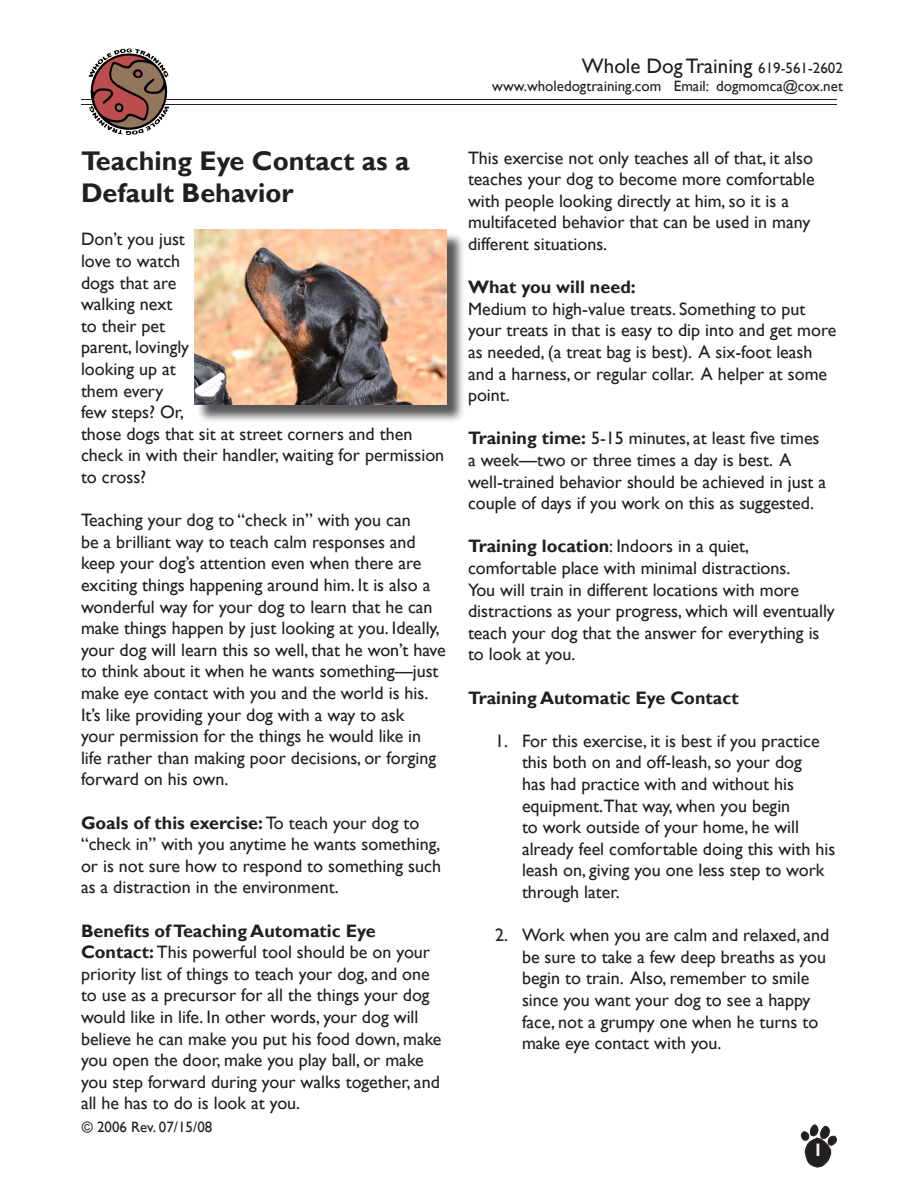
<style>
.page{position:relative;width:918px;height:1188px;background:#fff}
.page>*{position:absolute;margin:0;border:0;box-sizing:border-box;transform-origin:0 0}
.t1{font:700 27px/32.4px "Gill Sans";color:#231f20}
.t2{font:21px "Gill Sans";color:#231f20}
.t3{font:18px/21.6px "Gill Sans";color:#231f20}
.t4{font:700 18px "Gill Sans";color:#231f20}
.t5{font:700 18px "Gill Sans";color:#f0f0f1}
.t6{font:15px "Gill Sans";color:#231f20}
.s1{font-weight:700}
.s2{font-size:15px}
</style>
<div class="page">
<img style="left:800px;top:1124px;width:38px;height:44px">
<hr style="left:81px;top:99px;width:756px;height:1px;background:#231f20">
<hr style="left:81px;top:104px;width:756px;height:1px;background:#231f20">
<div style="left:197px;top:232px;width:268px;height:191px;background:#231f20;opacity:.75"></div>
<img style="left:194px;top:230px;width:252px;height:174px">
<img style="left:88px;top:49px;width:81px;height:86px">
<p class="t1" style="left:81px;top:145px;width:330px">Teaching Eye Contact as a<br>Default Behavior</p>
<p class="t3" style="left:81px;top:229px;width:365px">Don’t you just<br>love to watch<br>dogs that are<br>walking next<br>to their pet<br>parent, lovingly<br>looking up at<br>them every<br>few steps? Or,<br>those dogs that sit at street corners and then check in with their handler, waiting for permission to cross?</p>
<p class="t3" style="left:81px;top:510px;width:366px">Teaching your dog to “check in” with you can<br>be a brilliant way to teach calm responses and keep your dog’s attention even when there are exciting things happening around him. It is also a wonderful way for your dog to learn that he can make things happen by just looking at you. Ideally, your dog will learn this so well, that he won’t have to think about it when he wants something—just make eye contact with you and the world is his.<br>It’s like providing your dog with a way to ask<br>your permission for the things he would like in life rather than making poor decisions, or forging forward on his own.</p>
<p class="t3" style="left:81px;top:812px;width:361px"><span class="s1">Goals of this exercise:</span> To teach your dog to “check in” with you anytime he wants something, or is not sure how to respond to something such as a distraction in the environment.</p>
<p class="t3" style="left:81px;top:920px;width:362px"><span class="s1">Benefits of Teaching Automatic Eye Contact:</span> This powerful tool should be on your priority list of things to teach your dog, and one to use as a precursor for all the things your dog would like in life. In other words, your dog will believe he can make you put his food down, make you open the door, make you play ball, or make you step forward during your walks together, and all he has to do is look at you.</p>
<p class="t6" style="left:82px;top:1119px;width:132px">© 2006 Rev. 07/15/08</p>
<p class="t2" style="left:582px;top:54px;width:263px">Whole Dog Training <span class="s2">619-561-2602</span></p>
<p class="t6" style="left:492px;top:77px;width:352px">www.wholedogtraining.com Email: dogmomca@cox.net</p>
<p class="t3" style="left:468px;top:147px;width:348px">This exercise not only teaches all of that, it also teaches your dog to become more comfortable with people looking directly at him, so it is a multifaceted behavior that can be used in many different situations.</p>
<p class="t4" style="left:468px;top:276px;width:169px">What you will need:</p>
<p class="t3" style="left:468px;top:298px;width:370px">Medium to high-value treats. Something to put your treats in that is easy to dip into and get more as needed, (a treat bag is best). A six-foot leash and a harness, or regular collar. A helper at some point.</p>
<p class="t3" style="left:468px;top:428px;width:360px"><span class="s1">Training time:</span> 5-15 minutes, at least five times a week—two or three times a day is best. A well-trained behavior should be achieved in just a couple of days if you work on this as suggested.</p>
<p class="t3" style="left:468px;top:536px;width:368px"><span class="s1">Training location</span>: Indoors in a quiet, comfortable place with minimal distractions.<br>You will train in different locations with more distractions as your progress, which will eventually teach your dog that the answer for everything is to look at you.</p>
<p class="t4" style="left:468px;top:687px;width:272px">Training Automatic Eye Contact</p>
<p class="t3" style="left:522px;top:730px;width:315px;text-indent:-27px">1. For this exercise, it is best if you practice this both on and off-leash, so your dog<br>has had practice with and without his equipment.That way, when you begin<br>to work outside of your home, he will already feel comfortable doing this with his leash on, giving you one less step to work through later.</p>
<p class="t3" style="left:522px;top:925px;width:309px;text-indent:-27px">2. Work when you are calm and relaxed, and be sure to take a few deep breaths as you begin to train. Also, remember to smile since you want your dog to see a happy face, not a grumpy one when he turns to make eye contact with you.</p>
<p class="t5" style="left:813px;top:1139px;width:11px">1</p>
</div>
